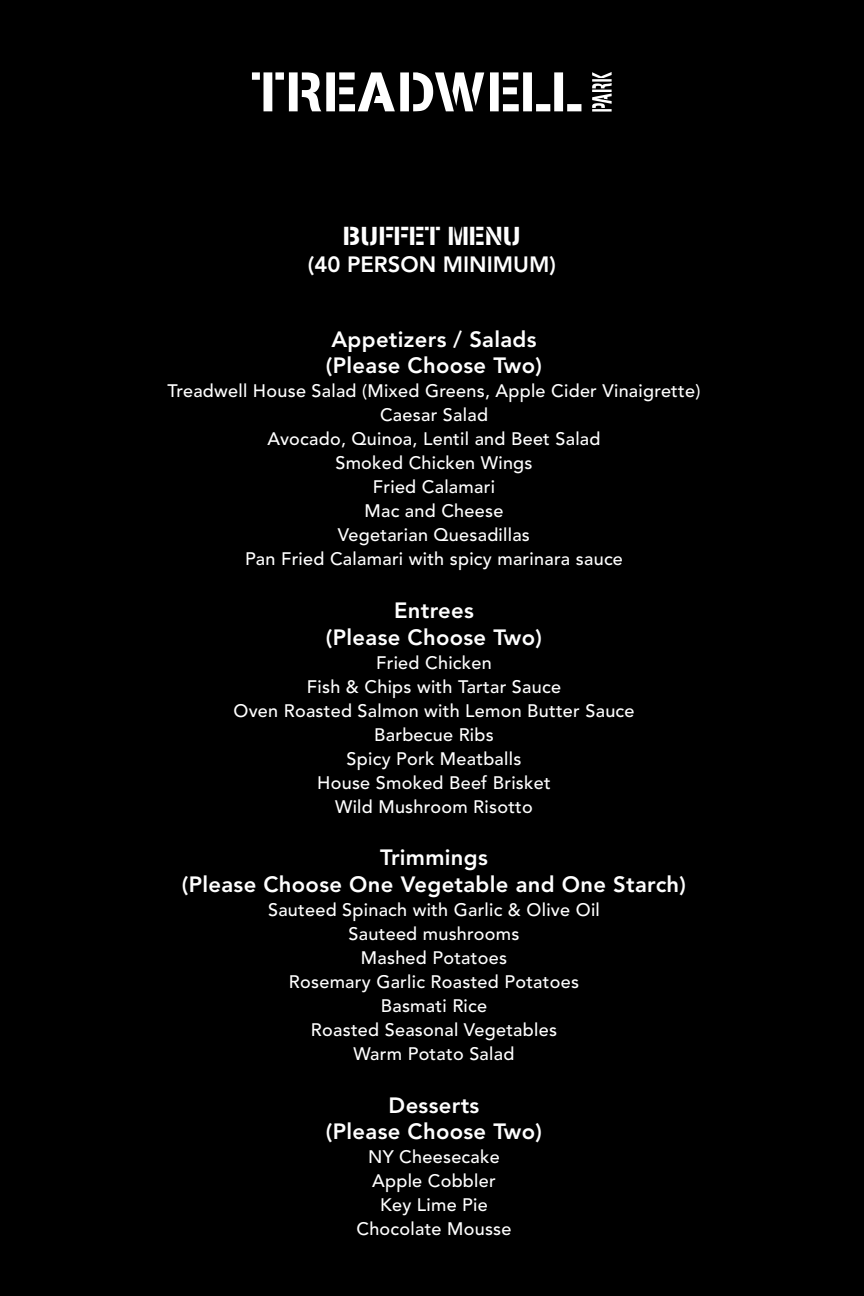
<style>
.page{position:relative;width:864px;height:1296px;background:#000}
.page>*{position:absolute;margin:0;border:0;box-sizing:border-box;transform-origin:0 0}
.t1{font:26px "Stencilia A";color:#fff}
.t2{font:800 22px/26.4px "Avenir LT Std";letter-spacing:.015em;color:#fff;text-align:center}
.t3{font:500 18px/24px "Avenir LT Std";letter-spacing:.015em;color:#fff;text-align:center}
</style>
<div class="page">
<svg style="left:252px;top:72px;width:232px;height:39px"></svg>
<svg style="left:490px;top:72px;width:91px;height:39px"></svg>
<svg style="left:592px;top:72px;width:20px;height:40px"></svg>
<h1 class="t1" style="left:343px;top:221px;width:179px">BUFFET MENU</h1>
<p class="t2" style="left:308px;top:251px;width:250px">(40 PERSON MINIMUM)</p>
<p class="t2" style="left:326px;top:326px;width:218px;text-align:left">Appetizers / Salads (Please Choose Two)</p>
<p class="t3" style="left:168px;top:380px;width:534px">Treadwell House Salad (Mixed Greens, Apple Cider Vinaigrette)<br>Caesar Salad<br>Avocado, Quinoa, Lentil and Beet Salad<br>Smoked Chicken Wings<br>Fried Calamari<br>Mac and Cheese<br>Vegetarian Quesadillas<br>Pan Fried Calamari with spicy marinara sauce</p>
<p class="t2" style="left:326px;top:597px;width:218px">Entrees<br>(Please Choose Two)</p>
<p class="t3" style="left:233px;top:651px;width:403px">Fried Chicken<br>Fish &amp; Chips with Tartar Sauce<br>Oven Roasted Salmon with Lemon Butter Sauce<br>Barbecue Ribs<br>Spicy Pork Meatballs<br>House Smoked Beef Brisket<br>Wild Mushroom Risotto</p>
<p class="t2" style="left:182px;top:845px;width:506px">Trimmings<br>(Please Choose One Vegetable and One Starch)</p>
<p class="t3" style="left:268px;top:898px;width:333px">Sauteed Spinach with Garlic &amp; Olive Oil<br>Sauteed mushrooms<br>Mashed Potatoes<br>Rosemary Garlic Roasted Potatoes<br>Basmati Rice<br>Roasted Seasonal Vegetables<br>Warm Potato Salad</p>
<p class="t2" style="left:326px;top:1092px;width:218px">Desserts<br>(Please Choose Two)</p>
<p class="t3" style="left:356px;top:1145px;width:157px">NY Cheesecake<br>Apple Cobbler<br>Key Lime Pie<br>Chocolate Mousse</p>
</div>
